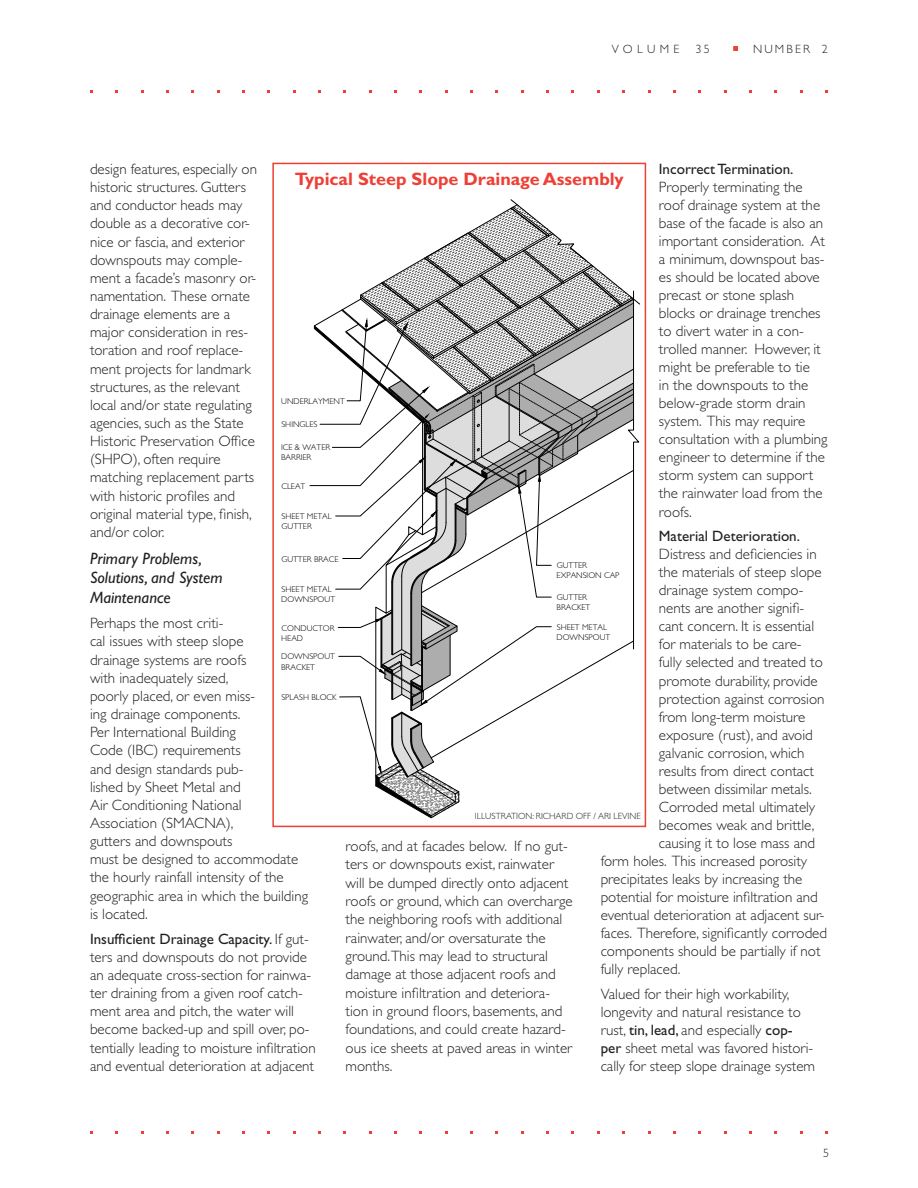
<style>
.page{position:relative;width:918px;height:1188px;background:#fff}
.page>*{position:absolute;margin:0;border:0;box-sizing:border-box;transform-origin:0 0}
.t1{font:700 18px "Gill Sans";color:#ee3f34}
.t2{font:italic 16.5px/20px "Gill Sans";color:#231f20}
.t3{font:300 15px/18.1px "Gill Sans";color:#231f20}
.t4{font:15px "Gill Sans";color:#231f20}
.subhead{font:300 12px "Gill Sans";letter-spacing:.18em;color:#231f20}
.t5{font:300 9px "Gill Sans";color:#231f20}
.t6{font:300 8.4px/10.1px "Gill Sans";color:#000}
.s1{font-weight:400}
</style>
<div class="page">
<svg style="left:733px;top:46px;width:5px;height:5px"></svg>
<div style="left:272px;top:163px;width:374px;height:664px;border:2px solid #ee3f34"></div>
<svg style="left:310px;top:199px;width:330px;height:619px"></svg>
<p class="subhead" style="left:612px;top:42px;width:69px">VOLUME</p>
<p class="subhead" style="left:696px;top:42px;width:16px">35</p>
<p class="subhead" style="left:753px;top:42px;width:76px">NUMBER 2</p>
<p class="t3" style="left:90px;top:160px;width:169px">design features, especially on historic structures. Gutters and conductor heads may double as a decorative cor&shy;nice or fascia, and exterior downspouts may comple&shy;ment a facade’s masonry or&shy;namentation. These ornate drainage elements are a major consideration in res&shy;toration and roof replace&shy;ment projects for landmark structures, as the relevant local and/or state regulating agencies, such as the State<br>Historic Preservation Office (SHPO), often require matching replacement parts with historic profiles and original material type, finish, and/or color.</p>
<p class="t2" style="left:90px;top:548px;width:134px">Primary Problems,<br>Solutions, and System<br>Maintenance</p>
<p class="t3" style="left:90px;top:614px;width:220px">Perhaps the most criti-<br>cal issues with steep slope<br>drainage systems are roofs<br>with inadequately sized,<br>poorly placed, or even miss-<br>ing drainage components.<br>Per International Building<br>Code (IBC) requirements<br>and design standards pub-<br>lished by Sheet Metal and<br>Air Conditioning National<br>Association (SMACNA),<br>gutters and downspouts<br>must be designed to accommodate the hourly rainfall intensity of the geographic area in which the building is located.</p>
<p class="t3" style="left:90px;top:930px;width:227px"><span class="s1">Insufficient Drainage Capacity.</span> If gut&shy;ters and downspouts do not provide an adequate cross-section for rainwa&shy;ter draining from a given roof catch&shy;ment area and pitch, the water will become backed-up and spill over, po&shy;tentially leading to moisture infiltration and eventual deterioration at adjacent</p>
<p class="t3" style="left:659px;top:160px;width:170px"><span class="s1">Incorrect Termination.<br></span>Properly terminating the roof drainage system at the base of the facade is also an important consideration. At a minimum, downspout bas&shy;es should be located above precast or stone splash blocks or drainage trenches to divert water in a con&shy;trolled manner. However, it might be preferable to tie<br>in the downspouts to the below-grade storm drain system. This may require consultation with a plumbing engineer to determine if the storm system can support the rainwater load from the roofs.</p>
<p class="t4" style="left:659px;top:528px;width:143px">Material Deterioration.</p>
<p class="t3" style="left:659px;top:545px;width:159px">Distress and deficiencies in</p>
<p class="t3" style="left:659px;top:563px;width:164px">the materials of steep slope</p>
<p class="t3" style="left:659px;top:581px;width:146px">drainage system compo-</p>
<p class="t3" style="left:659px;top:599px;width:147px">nents are another signifi-</p>
<p class="t3" style="left:659px;top:618px;width:157px">cant concern. It is essential</p>
<p class="t3" style="left:659px;top:636px;width:144px">for materials to be care-</p>
<p class="t3" style="left:659px;top:654px;width:166px">fully selected and treated to</p>
<p class="t3" style="left:659px;top:672px;width:160px">promote durability, provide</p>
<p class="t3" style="left:659px;top:690px;width:167px">protection against corrosion</p>
<p class="t3" style="left:659px;top:708px;width:148px">from long-term moisture</p>
<p class="t3" style="left:659px;top:726px;width:155px">exposure (rust), and avoid</p>
<p class="t3" style="left:659px;top:744px;width:147px">galvanic corrosion, which</p>
<p class="t3" style="left:659px;top:762px;width:157px">results from direct contact</p>
<p class="t3" style="left:659px;top:780px;width:154px">between dissimilar metals.</p>
<p class="t3" style="left:659px;top:798px;width:158px">Corroded metal ultimately</p>
<p class="t3" style="left:659px;top:816px;width:157px">becomes weak and brittle,</p>
<p class="t3" style="left:659px;top:834px;width:158px">causing it to lose mass and</p>
<p class="t3" style="left:601px;top:852px;width:208px">form holes. This increased porosity</p>
<p class="t3" style="left:601px;top:870px;width:203px">precipitates leaks by increasing the</p>
<p class="t3" style="left:601px;top:888px;width:219px">potential for moisture infiltration and</p>
<p class="t3" style="left:601px;top:906px;width:225px">eventual deterioration at adjacent sur-</p>
<p class="t3" style="left:601px;top:924px;width:228px">faces. Therefore, significantly corroded</p>
<p class="t3" style="left:601px;top:942px;width:221px">components should be partially if not</p>
<p class="t3" style="left:601px;top:960px;width:81px">fully replaced.</p>
<p class="t3" style="left:601px;top:985px;width:216px">Valued for their high workability, longevity and natural resistance to rust, <span class="s1">tin, lead,</span> and especially <span class="s1">cop&shy;per</span> sheet metal was favored histori&shy;cally for steep slope drainage system</p>
<p class="t1" style="left:295px;top:169px;width:330px">Typical Steep Slope Drainage Assembly</p>
<p class="t6" style="left:281px;top:396px;width:65px">UNDERLAYMENT</p>
<p class="t6" style="left:281px;top:420px;width:38px">SHINGLES</p>
<p class="t6" style="left:281px;top:443px;width:51px">ICE &amp; WATER<br>BARRIER</p>
<p class="t6" style="left:281px;top:481px;width:26px">CLEAT</p>
<p class="t6" style="left:281px;top:511px;width:52px">SHEET METAL<br>GUTTER</p>
<p class="t6" style="left:281px;top:554px;width:59px">GUTTER BRACE</p>
<p class="t6" style="left:281px;top:584px;width:55px">SHEET METAL<br>DOWNSPOUT</p>
<p class="t6" style="left:281px;top:623px;width:55px">CONDUCTOR<br>HEAD</p>
<p class="t6" style="left:557px;top:561px;width:64px">GUTTER<br>EXPANSION CAP</p>
<p class="t6" style="left:557px;top:592px;width:35px">GUTTER<br>BRACKET</p>
<p class="t6" style="left:557px;top:622px;width:55px">SHEET METAL<br>DOWNSPOUT</p>
<p class="t6" style="left:281px;top:652px;width:55px">DOWNSPOUT<br>BRACKET</p>
<p class="t6" style="left:281px;top:692px;width:57px">SPLASH BLOCK</p>
<p class="t5" style="left:475px;top:811px;width:167px">ILLUSTRATION: RICHARD OFF / ARI LEVINE</p>
<p class="t3" style="left:346px;top:837px;width:229px">roofs, and at facades below. If no gut&shy;ters or downspouts exist, rainwater will be dumped directly onto adjacent roofs or ground, which can overcharge the neighboring roofs with additional rainwater, and/or oversaturate the ground.This may lead to structural damage at those adjacent roofs and moisture infiltration and deteriora&shy;tion in ground floors, basements, and foundations, and could create hazard&shy;ous ice sheets at paved areas in winter months.</p>
<p class="subhead" style="left:823px;top:1146px;width:7px">5</p>
</div>
